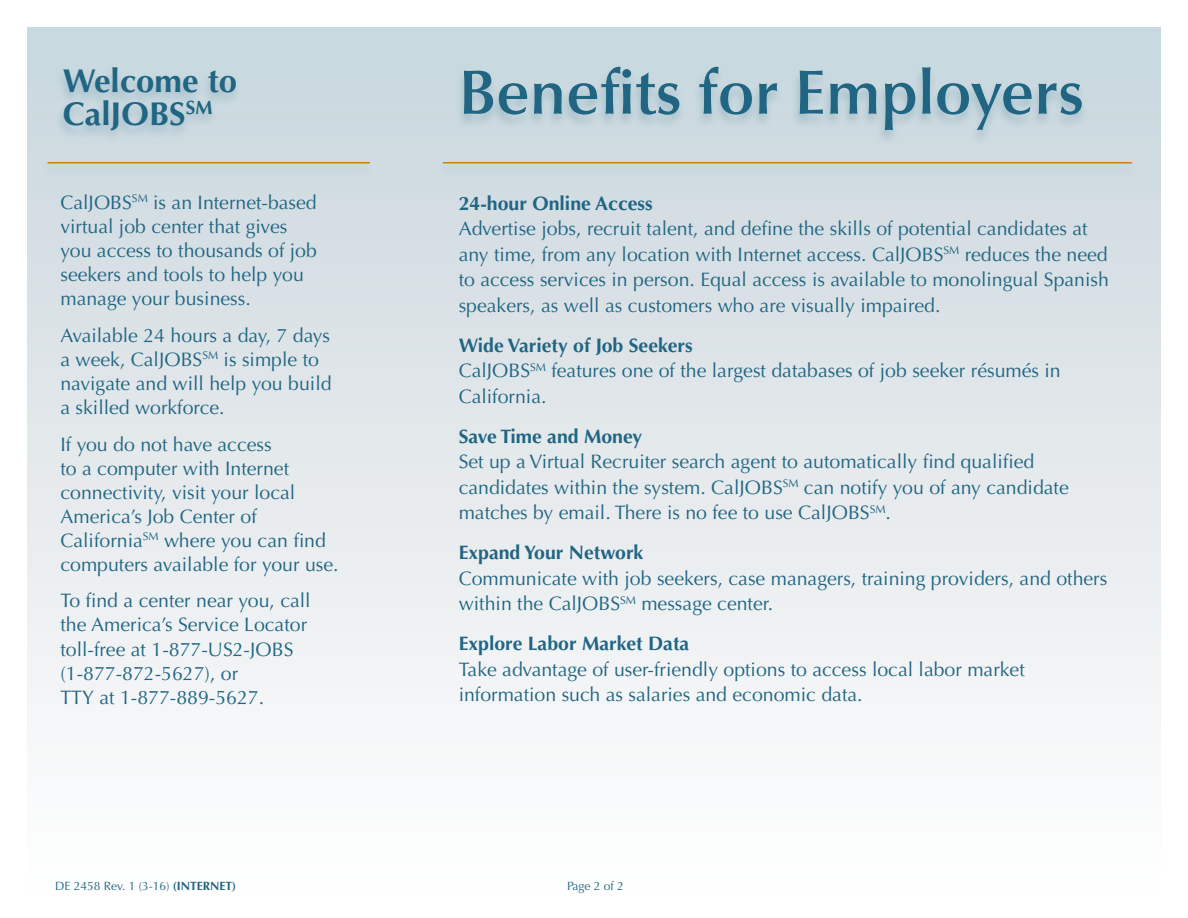
<style>
.page{position:relative;width:1188px;height:918px;background:#fff}
.page>*{position:absolute;margin:0;border:0;box-sizing:border-box;transform-origin:0 0}
.t1{font:600 63px "Optima";color:#206582}
.t2{font:700 33px/33px "Optima";color:#206582}
.P-Optima-Roman-Left{font:19.5px/24px "Optima";color:#206582}
.t3{font:700 19.5px "Optima";color:#206582}
.t4{font:12px "Optima";color:#206582}
.s1{font-weight:700}
</style>
<div class="page">
<div style="left:27px;top:27px;width:1134px;height:864px;background:linear-gradient(to bottom,#c8d5dc,#fffefd)"></div>
<div style="left:55px;top:65px;width:188px;height:79px;background:#206582;opacity:.25"></div>
<div style="left:38px;top:160px;width:339px;height:19px;background:#cdd9e0"></div>
<hr style="left:48px;top:162px;width:322px;height:2px;background:#d27e00">
<div style="left:455px;top:64px;width:634px;height:81px;background:#206582;opacity:.25"></div>
<div style="left:434px;top:160px;width:705px;height:19px;background:#ccd9e0"></div>
<hr style="left:443px;top:162px;width:689px;height:2px;background:#d27e00">
<h2 class="t2" style="left:63px;top:64px;width:176px">Welcome to<br>CalJOBS<sup>SM</sup></h2>
<p class="P-Optima-Roman-Left" style="left:60px;top:190px;width:258px">CalJOBS<sup>SM</sup> is an Internet-based virtual job center that gives you access to thousands of job seekers and tools to help you manage your business.</p>
<p class="P-Optima-Roman-Left" style="left:60px;top:323px;width:273px">Available 24 hours a day, 7 days a week, CalJOBS<sup>SM</sup> is simple to navigate and will help you build a skilled workforce.</p>
<p class="P-Optima-Roman-Left" style="left:60px;top:432px;width:280px">If you do not have access<br>to a computer with Internet connectivity, visit your local<br>America’s Job Center of<br>California<sup>SM</sup> where you can find computers available for your use.</p>
<p class="P-Optima-Roman-Left" style="left:60px;top:589px;width:252px">To find a center near you, call the America’s Service Locator toll-free at 1-877-US2-JOBS (1-877-872-5627), or<br>TTY at 1-877-889-5627.</p>
<h2 class="t1" style="left:459px;top:56px;width:627px">Benefits for Employers</h2>
<h3 class="t3" style="left:459px;top:192px;width:196px">24-hour Online Access</h3>
<p class="P-Optima-Roman-Left" style="left:459px;top:216px;width:652px;line-height:25.5px">Advertise jobs, recruit talent, and define the skills of potential candidates at any time, from any location with Internet access. CalJOBS<sup>SM</sup> reduces the need to access services in person. Equal access is available to monolingual Spanish speakers, as well as customers who are visually impaired.</p>
<h3 class="t3" style="left:459px;top:334px;width:236px">Wide Variety of Job Seekers</h3>
<p class="P-Optima-Roman-Left" style="left:459px;top:358px;width:604px;line-height:25.5px">CalJOBS<sup>SM</sup> features one of the largest databases of job seeker résumés in<br>California.</p>
<h3 class="t3" style="left:459px;top:425px;width:185px">Save Time and Money</h3>
<p class="P-Optima-Roman-Left" style="left:459px;top:449px;width:612px;line-height:25.5px">Set up a Virtual Recruiter search agent to automatically find qualified candidates within the system. CalJOBS<sup>SM</sup> can notify you of any candidate matches by email. There is no fee to use CalJOBS<sup>SM</sup>.</p>
<h3 class="t3" style="left:459px;top:541px;width:186px">Expand Your Network</h3>
<p class="P-Optima-Roman-Left" style="left:459px;top:566px;width:650px;line-height:25.5px">Communicate with job seekers, case managers, training providers, and others within the CalJOBS<sup>SM</sup> message center.</p>
<h3 class="t3" style="left:459px;top:632px;width:232px">Explore Labor Market Data</h3>
<p class="P-Optima-Roman-Left" style="left:459px;top:657px;width:568px;line-height:25.5px">Take advantage of user-friendly options to access local labor market information such as salaries and economic data.</p>
<p class="t4" style="left:55px;top:879px;width:182px">DE 2458 Rev. 1 (3-16) <span class="s1">(INTERNET)</span></p>
<p class="t4" style="left:567px;top:879px;width:58px">Page 2 of 2</p>
</div>
